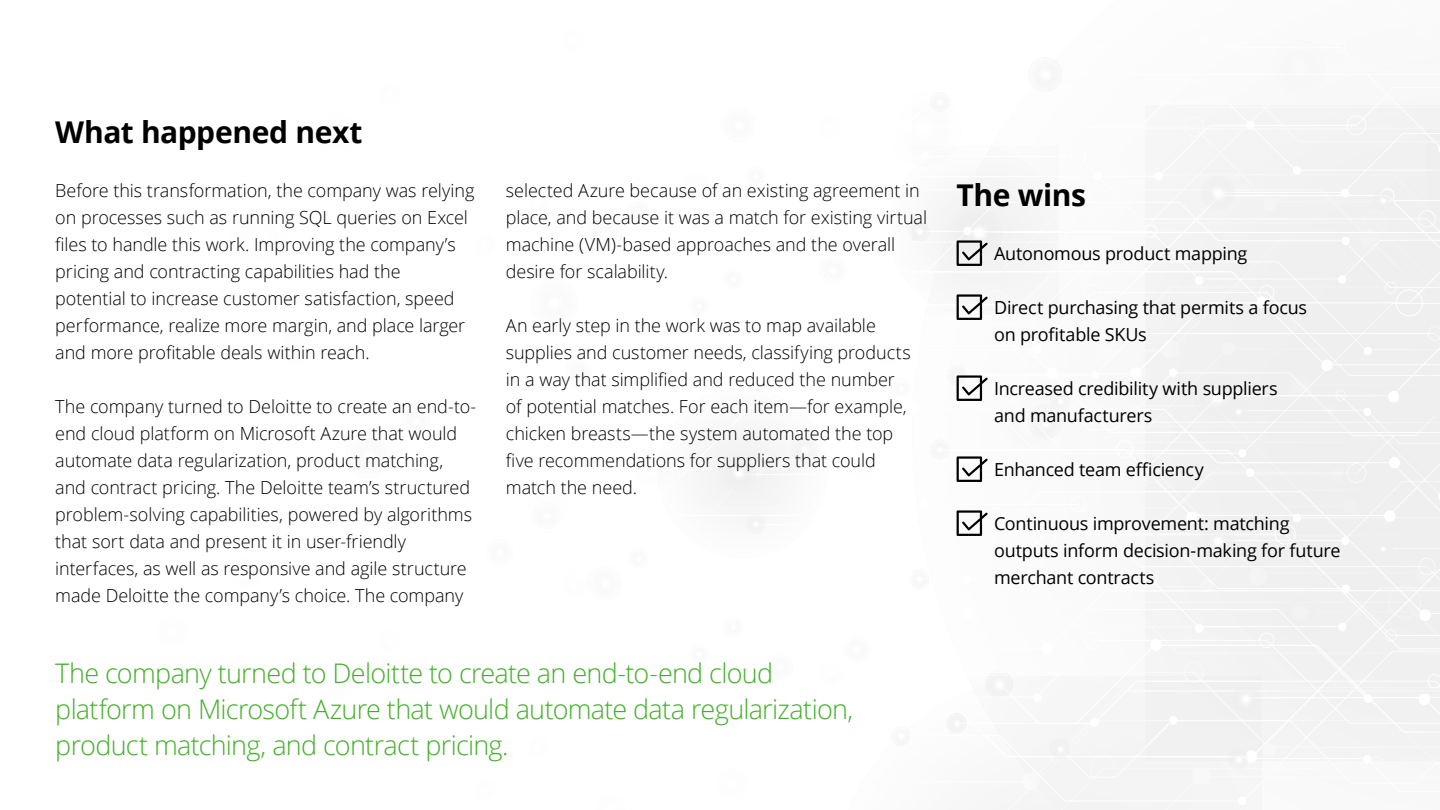
<style>
.page{position:relative;width:1440px;height:810px;background:#fff}
.page>*{position:absolute;margin:0;border:0;box-sizing:border-box;transform-origin:0 0}
.t1{font:700 30px "Open Sans";letter-spacing:-.015em;color:#000}
.t2{font:300 27px/36px "Open Sans";letter-spacing:-.025em;color:#43b02a}
.t3{font:300 18px/27px "Open Sans";letter-spacing:-.005em;color:#000}
.t4{font:18px/27px "Open Sans";letter-spacing:-.015em;color:#000}
</style>
<div class="page">
<div style="left:486px;top:539px;width:27px;height:27px;background:#fbfbfb;border-radius:14px"></div>
<div style="left:403px;top:408px;width:27px;height:27px;background:#fbfbfb;border-radius:14px"></div>
<div style="left:533px;top:502px;width:27px;height:27px;background:#fbfbfb;border-radius:14px"></div>
<div style="left:565px;top:360px;width:27px;height:27px;background:#fbfbfb;border-radius:14px"></div>
<div style="left:587px;top:566px;width:35px;height:34px;background:#fbfbfb;border-radius:17px"></div>
<div style="left:689px;top:644px;width:20px;height:19px;background:#fbfbfb;border-radius:10px"></div>
<div style="left:629px;top:549px;width:19px;height:19px;background:#fbfbfb;border-radius:10px"></div>
<div style="left:723px;top:617px;width:20px;height:19px;background:#fbfbfb;border-radius:10px"></div>
<div style="left:721px;top:108px;width:35px;height:34px;background:#fbfbfb;border-radius:17px"></div>
<div style="left:689px;top:296px;width:20px;height:20px;background:#fbfbfb;border-radius:10px"></div>
<div style="left:629px;top:201px;width:19px;height:20px;background:#fbfbfb;border-radius:10px"></div>
<div style="left:723px;top:269px;width:20px;height:20px;background:#fbfbfb;border-radius:10px"></div>
<div style="left:746px;top:166px;width:19px;height:20px;background:#fbfbfb;border-radius:10px"></div>
<div style="left:658px;top:388px;width:169px;height:169px;background:#f9f9f9;border-radius:50%"></div>
<div style="left:909px;top:105px;width:531px;height:705px;background:#f5f5f5"></div>
<h1 class="t1" style="left:55px;top:111px;width:309px">What happened next</h1>
<p class="t3" style="left:55px;top:176px;width:421px">Before this transformation, the company was relying on processes such as running SQL queries on Excel files to handle this work. Improving the company’s pricing and contracting capabilities had the potential to increase customer satisfaction, speed performance, realize more margin, and place larger and more profitable deals within reach.</p>
<p class="t3" style="left:55px;top:392px;width:423px">The company turned to Deloitte to create an end-to&shy;end cloud platform on Microsoft Azure that would automate data regularization, product matching, and contract pricing. The Deloitte team’s structured problem-solving capabilities, powered by algorithms that sort data and present it in user-friendly interfaces, as well as responsive and agile structure made Deloitte the company’s choice. The company</p>
<p class="t3" style="left:506px;top:176px;width:423px">selected Azure because of an existing agreement in place, and because it was a match for existing virtual machine (VM)-based approaches and the overall desire for scalability.</p>
<p class="t3" style="left:506px;top:311px;width:406px">An early step in the work was to map available supplies and customer needs, classifying products in a way that simplified and reduced the number of potential matches. For each item—for example, chicken breasts—the system automated the top five recommendations for suppliers that could match the need.</p>
<h2 class="t2" style="left:55px;top:654px;width:800px">The company turned to Deloitte to create an end-to-end cloud platform on Microsoft Azure that would automate data regularization, product matching, and contract pricing.</h2>
<h1 class="t1" style="left:957px;top:174px;width:131px">The wins</h1>
<p class="t4" style="left:994px;top:239px;width:255px">Autonomous product mapping</p>
<p class="t4" style="left:994px;top:293px;width:315px">Direct purchasing that permits a focus on profitable SKUs</p>
<p class="t4" style="left:994px;top:374px;width:285px">Increased credibility with suppliers and manufacturers</p>
<p class="t4" style="left:994px;top:455px;width:211px">Enhanced team efficiency</p>
<p class="t4" style="left:994px;top:509px;width:348px">Continuous improvement: matching outputs inform decision-making for future merchant contracts</p>
</div>
